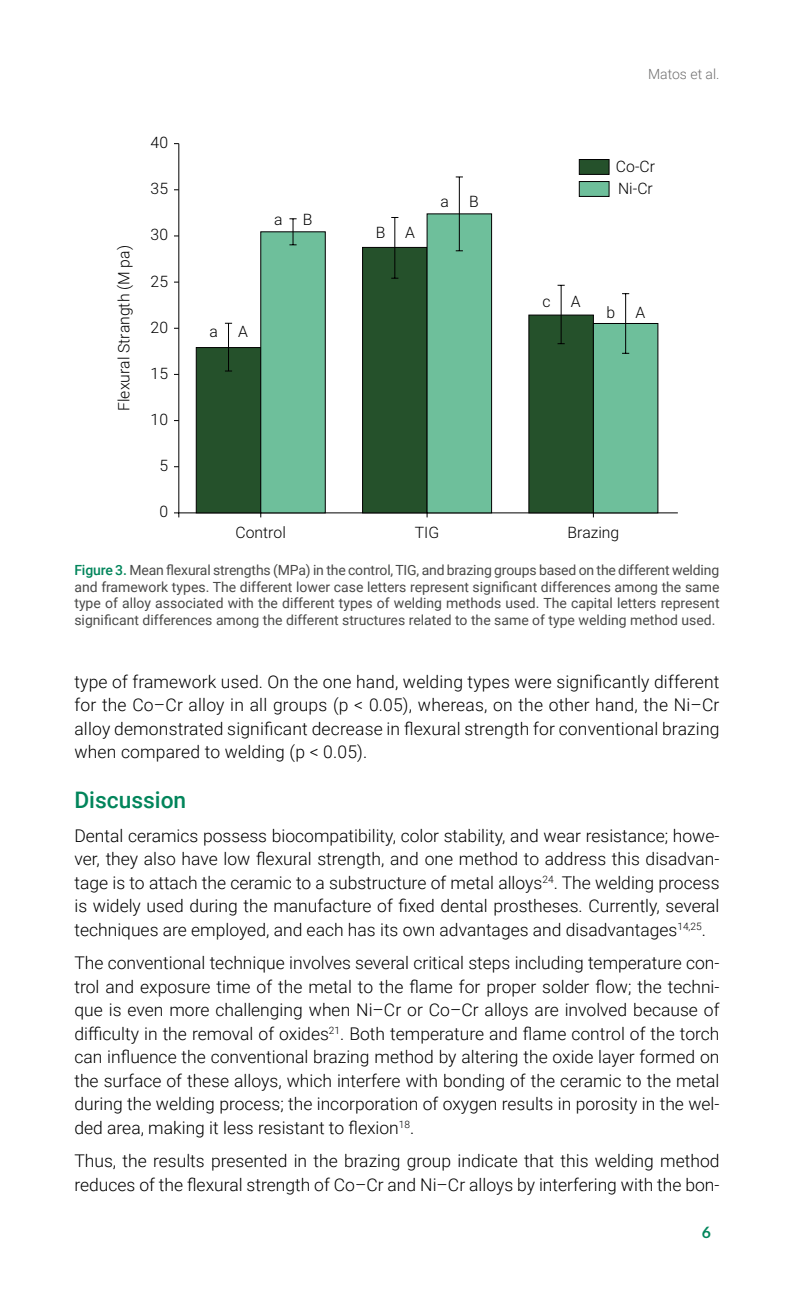
<style>
.page{position:relative;width:794px;height:1290px;background:#fff}
.page>*{position:absolute;margin:0;border:0;box-sizing:border-box;transform-origin:0 0}
.t1{font:500 22.75px "Roboto";color:#02855b}
.t2{font:300 17.5px/23.4px "Roboto";color:#000;text-align:justify}
.t3{font:300 15.75px/21.7px "Roboto";color:#000}
.t4{font:700 15.75px "Lato";color:#02855b}
.t5{font:14px/16.6px "Roboto";color:#4a4a49;text-align:justify}
.t6{font:300 14px "Roboto";color:#706f6f}
.s1{font-weight:500;color:#02855b}
</style>
<div class="page">
<hr style="left:178px;top:144px;width:1px;height:369px;background:#000">
<hr style="left:179px;top:512px;width:499px;height:1px;background:#000">
<svg style="left:174px;top:512px;width:5px;height:5px"></svg>
<div style="left:196px;top:347px;width:65px;height:166px;background:#25512b;border:1px solid #000"></div>
<div style="left:260px;top:231px;width:66px;height:282px;background:#6ebf9b;border:1px solid #000"></div>
<div style="left:362px;top:247px;width:65px;height:266px;background:#25512b;border:1px solid #000"></div>
<div style="left:426px;top:213px;width:66px;height:300px;background:#6ebf9b;border:1px solid #000"></div>
<div style="left:528px;top:315px;width:66px;height:198px;background:#25512b;border:1px solid #000"></div>
<div style="left:593px;top:323px;width:65px;height:190px;background:#6ebf9b;border:1px solid #000"></div>
<hr style="left:228px;top:323px;width:1px;height:48px;background:#000">
<svg style="left:289px;top:218px;width:7px;height:27px"></svg>
<hr style="left:394px;top:217px;width:1px;height:61px;background:#000">
<hr style="left:459px;top:177px;width:1px;height:74px;background:#000">
<hr style="left:560px;top:285px;width:1px;height:59px;background:#000">
<hr style="left:625px;top:294px;width:1px;height:59px;background:#000">
<div style="left:579px;top:159px;width:30px;height:16px;background:#25512b;border:1px solid #000"></div>
<div style="left:579px;top:181px;width:30px;height:16px;background:#6ebf9b;border:1px solid #000"></div>
<p class="t3" style="left:113px;top:411px;width:167px;rotate:-90deg">Flexural Strangth (M pa)</p>
<p class="t3" style="left:151px;top:131px;width:19px">40</p>
<p class="t3" style="left:151px;top:177px;width:19px">35</p>
<p class="t3" style="left:151px;top:223px;width:19px">30</p>
<p class="t3" style="left:151px;top:269px;width:19px">25</p>
<p class="t3" style="left:151px;top:315px;width:19px">20</p>
<p class="t3" style="left:151px;top:361px;width:19px">15</p>
<p class="t3" style="left:151px;top:407px;width:19px">10</p>
<p class="t3" style="left:159px;top:453px;width:10px">5</p>
<p class="t3" style="left:159px;top:500px;width:10px">0</p>
<p class="t3" style="left:274px;top:208px;width:10px">a</p>
<p class="t3" style="left:303px;top:208px;width:11px">B</p>
<p class="t3" style="left:210px;top:320px;width:10px">a</p>
<p class="t3" style="left:238px;top:320px;width:11px">A</p>
<p class="t3" style="left:376px;top:221px;width:41px">B A</p>
<p class="t3" style="left:440px;top:190px;width:10px">a</p>
<p class="t3" style="left:469px;top:190px;width:11px">B</p>
<p class="t6" style="left:648px;top:64px;width:73px">Matos et al.</p>
<p class="t3" style="left:616px;top:155px;width:41px">Co-Cr<br>Ni-Cr</p>
<p class="t3" style="left:542px;top:290px;width:10px">c</p>
<p class="t3" style="left:571px;top:290px;width:11px">A</p>
<p class="t3" style="left:606px;top:301px;width:10px">b</p>
<p class="t3" style="left:635px;top:301px;width:11px">A</p>
<p class="t3" style="left:235px;top:521px;width:52px">Control</p>
<p class="t3" style="left:415px;top:521px;width:26px">TIG</p>
<p class="t3" style="left:567px;top:521px;width:53px">Brazing</p>
<p class="t5" style="left:74px;top:561px;width:646px"><span class="s1">Figure 3.</span> Mean flexural strengths (MPa) in the control, TIG, and brazing groups based on the different welding and framework types. The different lower case letters represent significant differences among the same type of alloy associated with the different types of welding methods used. The capital letters represent significant differences among the different structures related to the same of type welding method used.</p>
<p class="t2" style="left:74px;top:669px;width:646px">type of framework used. On the one hand, welding types were significantly different for the Co–Cr alloy in all groups (p &lt; 0.05), whereas, on the other hand, the Ni–Cr alloy demonstrated significant decrease in flexural strength for conventional brazing when compared to welding (p &lt; 0.05).</p>
<h1 class="t1" style="left:74px;top:784px;width:113px">Discussion</h1>
<p class="t2" style="left:74px;top:823px;width:646px">Dental ceramics possess biocompatibility, color stability, and wear resistance; howe&shy;ver, they also have low flexural strength, and one method to address this disadvan&shy;tage is to attach the ceramic to a substructure of metal alloys<sup>24</sup>. The welding process is widely used during the manufacture of fixed dental prostheses. Currently, several techniques are employed, and each has its own advantages and disadvantages<sup>14,25</sup>.</p>
<p class="t2" style="left:74px;top:950px;width:646px">The conventional technique involves several critical steps including temperature con&shy;trol and exposure time of the metal to the flame for proper solder flow; the techni&shy;que is even more challenging when Ni–Cr or Co–Cr alloys are involved because of difficulty in the removal of oxides<sup>21</sup>. Both temperature and flame control of the torch can influence the conventional brazing method by altering the oxide layer formed on the surface of these alloys, which interfere with bonding of the ceramic to the metal during the welding process; the incorporation of oxygen results in porosity in the wel&shy;ded area, making it less resistant to flexion<sup>18</sup>.</p>
<p class="t2" style="left:74px;top:1148px;width:646px">Thus, the results presented in the brazing group indicate that this welding method reduces of the flexural strength of Co–Cr and Ni–Cr alloys by interfering with the bon-</p>
<p class="t4" style="left:701px;top:1223px;width:11px">6</p>
</div>
